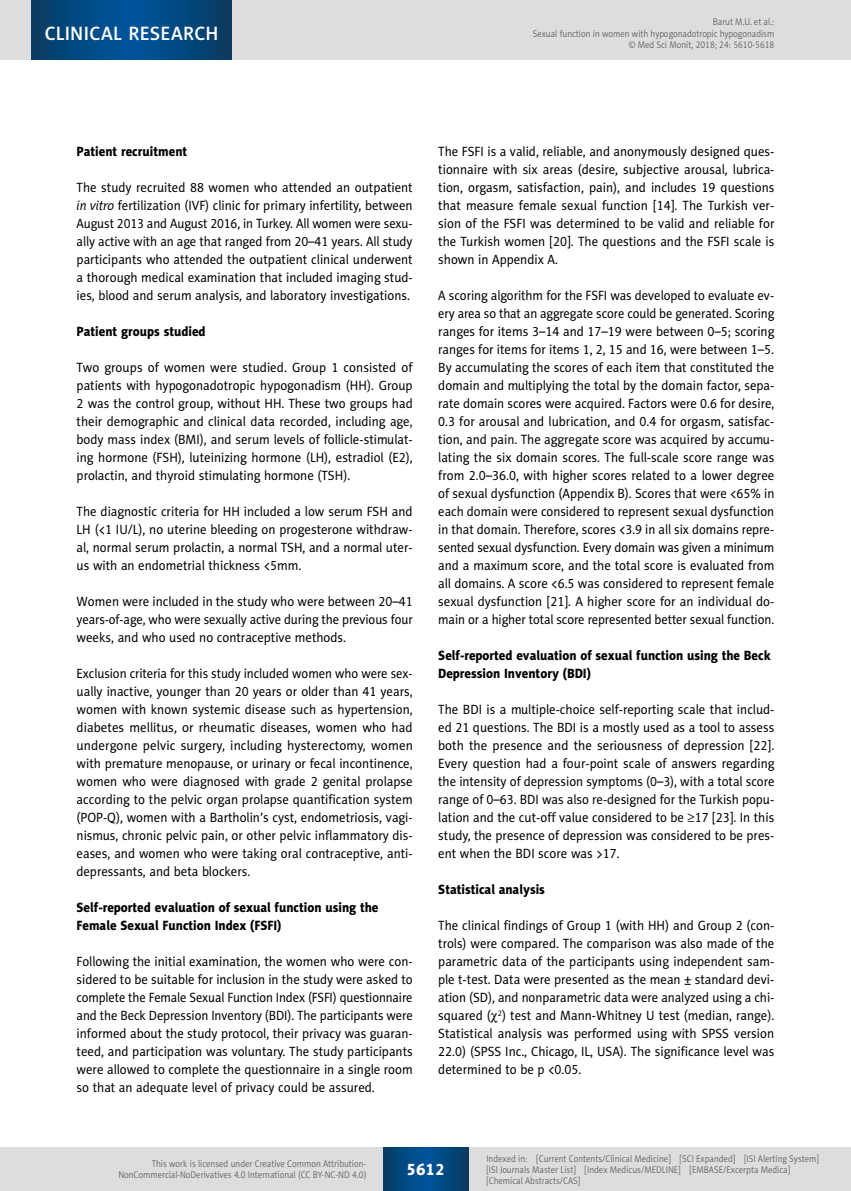
<style>
.page{position:relative;width:851px;height:1191px;background:#fff}
.page>*{position:absolute;margin:0;border:0;box-sizing:border-box;transform-origin:0 0}
.t1{font:19.5px "Naomi Sans EFN Medium";letter-spacing:.015em;color:#fff}
.t2{font:16.5px "Naomi Sans EFN Heavy";color:#fff}
.t3{font:13.5px/18px "Naomi Sans EFN";color:#000;text-align:justify;scale:.95 1}
.t4{font:13.5px/18px "Naomi Sans EFN";color:#000;text-align:justify;scale:.94 1}
.t5{font:13.5px/18px "Naomi Sans EFN Heavy";color:#000;scale:.95 1}
.t6{font:9.75px/11.2px "Naomi Sans EFN Light";color:#58595b;text-align:right;scale:.9 1}
.s1{font-style:italic}
.s2{font-family:"Standard Sym L"}
</style>
<div class="page">
<div style="left:0;top:1148px;width:850px;height:43px;background:#dcddde"></div>
<svg style="left:383px;top:1147px;width:85px;height:43px;background:#02487f"></svg>
<div style="left:0;top:0;width:850px;height:60px;background:#dcddde"></div>
<hr style="left:850px;top:0;width:1px;height:60px;background:#dcddde">
<svg style="left:32px;top:0;width:200px;height:60px;background:#02487f"></svg>
<h1 class="t1" style="left:45px;top:22px;width:175px">CLINICAL RESEARCH</h1>
<p class="t6" style="left:532px;top:16px;width:270px">Barut M.U. et al.:<br>Sexual function in women with hypogonadotropic hypogonadism © Med Sci Monit, 2018; 24: 5610-5618</p>
<p class="t5" style="left:77px;top:142px;width:118px">Patient recruitment</p>
<p class="t3" style="left:77px;top:178px;width:355px">The study recruited 88 women who attended an outpatient <span class="s1">in vitro</span> fertilization (IVF) clinic for primary infertility, between August 2013 and August 2016, in Turkey. All women were sexu&shy;ally active with an age that ranged from 20–41 years. All study participants who attended the outpatient clinical underwent a thorough medical examination that included imaging stud&shy;ies, blood and serum analysis, and laboratory investigations.</p>
<p class="t5" style="left:77px;top:322px;width:137px">Patient groups studied</p>
<p class="t3" style="left:77px;top:358px;width:355px">Two groups of women were studied. Group 1 consisted of patients with hypogonadotropic hypogonadism (HH). Group 2 was the control group, without HH. These two groups had their demographic and clinical data recorded, including age, body mass index (BMI), and serum levels of follicle-stimulat&shy;ing hormone (FSH), luteinizing hormone (LH), estradiol (E2), prolactin, and thyroid stimulating hormone (TSH).</p>
<p class="t3" style="left:77px;top:502px;width:355px">The diagnostic criteria for HH included a low serum FSH and LH (&lt;1 IU/L), no uterine bleeding on progesterone withdraw&shy;al, normal serum prolactin, a normal TSH, and a normal uter&shy;us with an endometrial thickness &lt;5mm.</p>
<p class="t3" style="left:77px;top:592px;width:355px">Women were included in the study who were between 20–41 years-of-age, who were sexually active during the previous four weeks, and who used no contraceptive methods.</p>
<p class="t4" style="left:77px;top:664px;width:359px">Exclusion criteria for this study included women who were sex&shy;ually inactive, younger than 20 years or older than 41 years, women with known systemic disease such as hypertension, diabetes mellitus, or rheumatic diseases, women who had undergone pelvic surgery, including hysterectomy, women with premature menopause, or urinary or fecal incontinence, women who were diagnosed with grade 2 genital prolapse according to the pelvic organ prolapse quantification system (POP-Q), women with a Bartholin’s cyst, endometriosis, vagi&shy;nismus, chronic pelvic pain, or other pelvic inflammatory dis&shy;eases, and women who were taking oral contraceptive, anti&shy;depressants, and beta blockers.</p>
<p class="t5" style="left:77px;top:898px;width:319px">Self-reported evaluation of sexual function using the<br>Female Sexual Function Index (FSFI)</p>
<p class="t3" style="left:77px;top:952px;width:355px">Following the initial examination, the women who were con&shy;sidered to be suitable for inclusion in the study were asked to complete the Female Sexual Function Index (FSFI) questionnaire and the Beck Depression Inventory (BDI). The participants were informed about the study protocol, their privacy was guaran&shy;teed, and participation was voluntary. The study participants were allowed to complete the questionnaire in a single room so that an adequate level of privacy could be assured.</p>
<p class="t3" style="left:438px;top:142px;width:355px">The FSFI is a valid, reliable, and anonymously designed ques&shy;tionnaire with six areas (desire, subjective arousal, lubrica&shy;tion, orgasm, satisfaction, pain), and includes 19 questions that measure female sexual function [14]. The Turkish ver&shy;sion of the FSFI was determined to be valid and reliable for the Turkish women [20]. The questions and the FSFI scale is shown in Appendix A.</p>
<p class="t4" style="left:438px;top:286px;width:359px">A scoring algorithm for the FSFI was developed to evaluate ev&shy;ery area so that an aggregate score could be generated. Scoring ranges for items 3–14 and 17–19 were between 0–5; scoring ranges for items for items 1, 2, 15 and 16, were between 1–5.<br>By accumulating the scores of each item that constituted the domain and multiplying the total by the domain factor, sepa&shy;rate domain scores were acquired. Factors were 0.6 for desire, 0.3 for arousal and lubrication, and 0.4 for orgasm, satisfac&shy;tion, and pain. The aggregate score was acquired by accumu&shy;lating the six domain scores. The full-scale score range was from 2.0–36.0, with higher scores related to a lower degree of sexual dysfunction (Appendix B). Scores that were &lt;65% in each domain were considered to represent sexual dysfunction in that domain. Therefore, scores &lt;3.9 in all six domains repre&shy;sented sexual dysfunction. Every domain was given a minimum and a maximum score, and the total score is evaluated from all domains. A score &lt;6.5 was considered to represent female sexual dysfunction [21]. A higher score for an individual do&shy;main or a higher total score represented better sexual function.</p>
<p class="t5" style="left:438px;top:646px;width:351px">Self-reported evaluation of sexual function using the Beck<br>Depression Inventory (BDI)</p>
<p class="t3" style="left:438px;top:700px;width:355px">The BDI is a multiple-choice self-reporting scale that includ&shy;ed 21 questions. The BDI is a mostly used as a tool to assess both the presence and the seriousness of depression [22].<br>Every question had a four-point scale of answers regarding the intensity of depression symptoms (0–3), with a total score range of 0–63. BDI was also re-designed for the Turkish popu&shy;lation and the cut-off value considered to be <span class="s2">³</span>17 [23]. In this study, the presence of depression was considered to be pres&shy;ent when the BDI score was &gt;17.</p>
<p class="t5" style="left:438px;top:880px;width:114px">Statistical analysis</p>
<p class="t3" style="left:438px;top:916px;width:355px">The clinical findings of Group 1 (with HH) and Group 2 (con&shy;trols) were compared. The comparison was also made of the parametric data of the participants using independent sam&shy;ple t-test. Data were presented as the mean ± standard devi&shy;ation (SD), and nonparametric data were analyzed using a chi&shy;squared (<span class="s2">c</span><sup>2</sup>) test and Mann-Whitney U test (median, range).<br>Statistical analysis was performed using with SPSS version 22.0) (SPSS Inc., Chicago, IL, USA). The significance level was determined to be p &lt;0.05.</p>
<p class="t6" style="left:118px;top:1158px;width:277px">This work is licensed under Creative Common Attribution-<br>NonCommercial-NoDerivatives 4.0 International (CC BY-NC-ND 4.0)</p>
<p class="t2" style="left:406px;top:1159px;width:40px">5612</p>
<p class="t6" style="left:486px;top:1152px;width:371px;text-align:left">Indexed in: [Current Contents/Clinical Medicine] [SCI Expanded] [ISI Alerting System] [ISI Journals Master List] [Index Medicus/MEDLINE] [EMBASE/Excerpta Medica] [Chemical Abstracts/CAS]</p>
</div>
